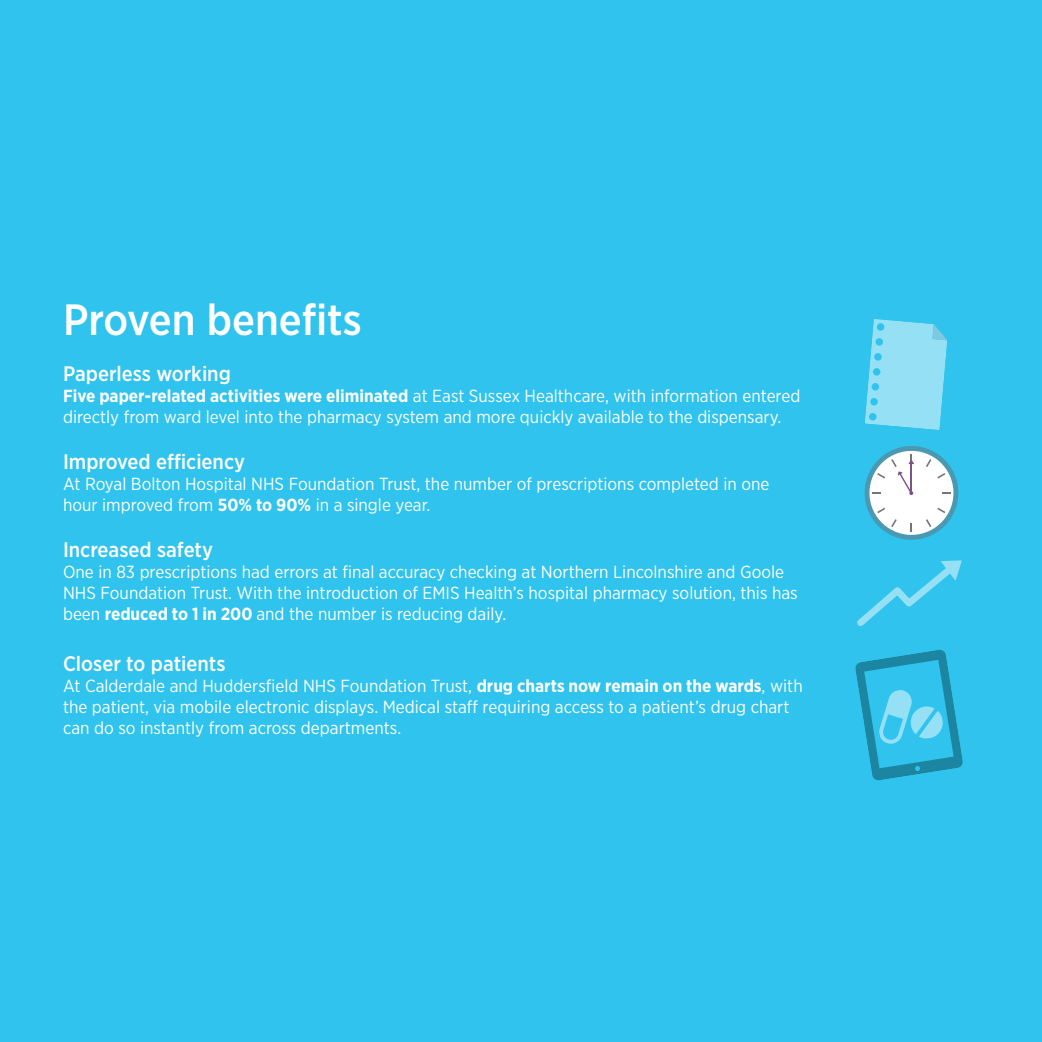
<style>
.page{position:relative;width:1042px;height:1042px;background:#2fc3ed}
.page>*{position:absolute;margin:0;border:0;box-sizing:border-box;transform-origin:0 0}
.Title_1{font:500 43.75px "Gotham Narrow";color:#fff}
.Title_2{font:500 21px "Gotham Narrow";color:#fff}
.t1{font:17.5px/21px "Gotham Narrow";color:#fff}
.s1{font-weight:700}
</style>
<div class="page">
<svg style="left:865px;top:319px;width:82px;height:111px"></svg>
<svg style="left:857px;top:560px;width:105px;height:66px"></svg>
<svg style="left:855px;top:650px;width:108px;height:131px"></svg>
<svg style="left:864px;top:446px;width:94px;height:94px"></svg>
<p class="Title_1" style="left:63px;top:292px;width:300px">Proven benefits</p>
<p class="Title_2" style="left:63px;top:360px;width:169px">Paperless working</p>
<p class="t1" style="left:63px;top:385px;width:739px"><span class="s1">Five paper-related activities were eliminated</span> at East Sussex Healthcare, with information entered directly from ward level into the pharmacy system and more quickly available to the dispensary.</p>
<p class="Title_2" style="left:63px;top:448px;width:183px">Improved efficiency</p>
<p class="t1" style="left:63px;top:473px;width:708px">At Royal Bolton Hospital NHS Foundation Trust, the number of prescriptions completed in one hour improved from <span class="s1">50% to 90%</span> in a single year.</p>
<p class="Title_2" style="left:63px;top:537px;width:151px">Increased safety</p>
<p class="t1" style="left:63px;top:561px;width:736px">One in 83 prescriptions had errors at final accuracy checking at Northern Lincolnshire and Goole<br>NHS Foundation Trust. With the introduction of EMIS Health’s hospital pharmacy solution, this has been <span class="s1">reduced to 1 in 200</span> and the number is reducing daily.</p>
<p class="Title_2" style="left:63px;top:650px;width:164px">Closer to patients</p>
<p class="t1" style="left:63px;top:675px;width:741px">At Calderdale and Huddersfield NHS Foundation Trust, <span class="s1">drug charts now remain on the wards</span>, with the patient, via mobile electronic displays. Medical staff requiring access to a patient’s drug chart can do so instantly from across departments.</p>
</div>
